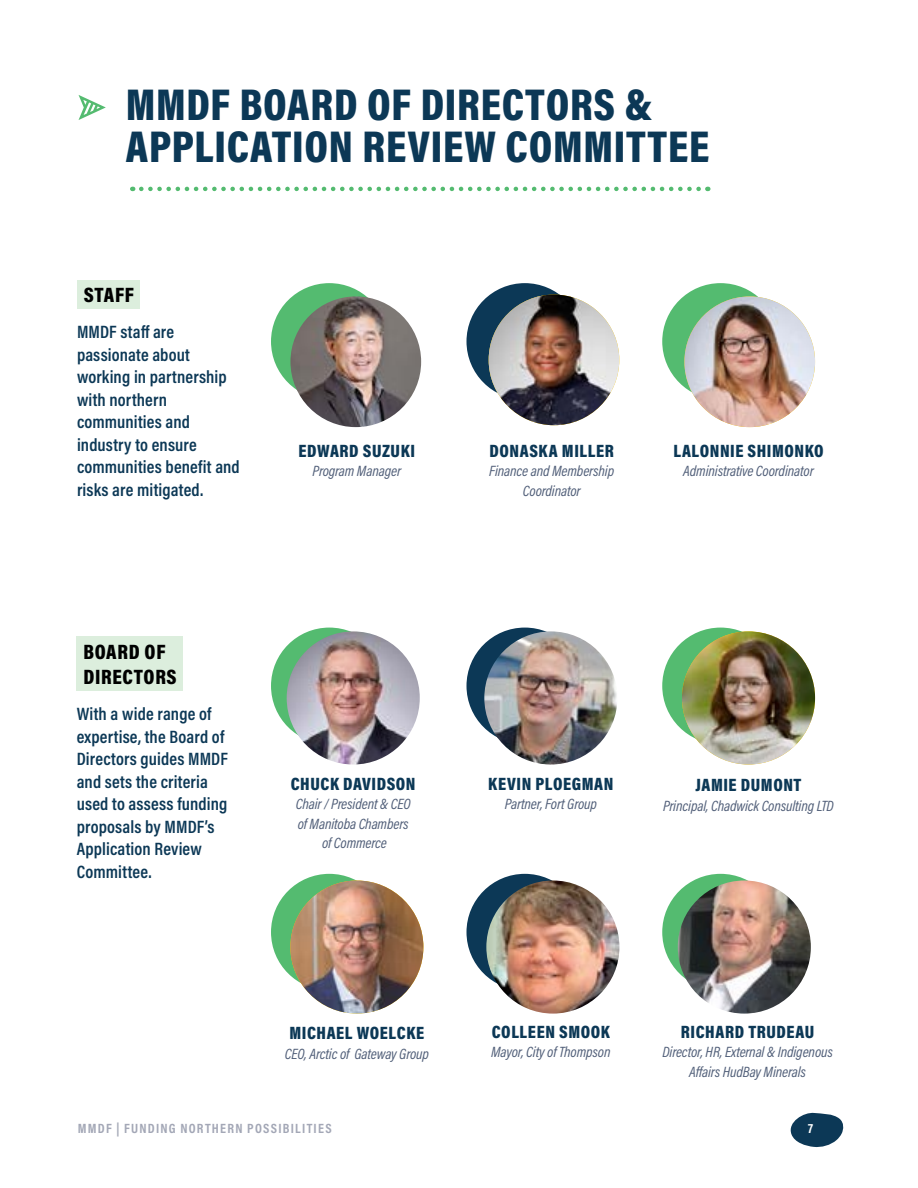
<style>
.page{position:relative;width:918px;height:1188px;background:#fff}
.page>*{position:absolute;margin:0;border:0;box-sizing:border-box;transform-origin:0 0}
.t1{font:900 45px/42px "Acumin Pro Cond";letter-spacing:.015em;color:#0c3856}
.t2{font:900 21px/25.5px "Acumin Pro Cond";letter-spacing:.03em;color:#000}
.t3{font:600 18px/22.5px "Acumin Pro Cond";letter-spacing:.005em;color:#0c3856}
.t4{font:900 18px "Acumin Pro Cond";letter-spacing:.03em;color:#0c3856}
.t5{font:15px/19.5px "Acumin Variable Concept";letter-spacing:-.01em;color:#505e78;text-align:center}
.t6{font:700 13.5px "Acumin Pro Cond";letter-spacing:.09em;color:#a3a7b6}
.t7{font:700 13.5px "Acumin Pro Cond";color:#fff}
</style>
<div class="page">
<svg style="left:790px;top:1112px;width:54px;height:36px"></svg>
<div style="left:77px;top:637px;width:106px;height:54px;background:#dceedd"></div>
<svg style="left:79px;top:95px;width:27px;height:25px"></svg>
<div style="left:271px;top:283px;width:117px;height:117px;background:#54bb70;border-radius:50%"></div>
<div style="left:467px;top:283px;width:116px;height:117px;background:#0c3856;border-radius:50%"></div>
<div style="left:662px;top:283px;width:117px;height:117px;background:#54bb70;border-radius:50%"></div>
<div style="left:77px;top:280px;width:63px;height:29px;background:#dceedd"></div>
<img style="left:489px;top:295px;width:130px;height:130px;border-radius:65px">
<img style="left:290px;top:296px;width:131px;height:131px;border-radius:65px">
<img style="left:684px;top:296px;width:131px;height:131px;border-radius:65px">
<div style="left:271px;top:628px;width:117px;height:116px;background:#54bb70;border-radius:50%"></div>
<div style="left:467px;top:628px;width:116px;height:116px;background:#0c3856;border-radius:50%"></div>
<div style="left:662px;top:628px;width:117px;height:116px;background:#54bb70;border-radius:50%"></div>
<div style="left:271px;top:874px;width:117px;height:116px;background:#54bb70;border-radius:50%"></div>
<div style="left:467px;top:874px;width:116px;height:116px;background:#0c3856;border-radius:50%"></div>
<div style="left:662px;top:874px;width:117px;height:116px;background:#54bb70;border-radius:50%"></div>
<img style="left:486px;top:880px;width:133px;height:134px;border-radius:67px">
<img style="left:678px;top:880px;width:133px;height:134px;border-radius:67px">
<img style="left:287px;top:631px;width:133px;height:134px;border-radius:67px">
<img style="left:484px;top:631px;width:133px;height:134px;border-radius:67px">
<img style="left:682px;top:631px;width:133px;height:134px;border-radius:67px">
<img style="left:290px;top:880px;width:133px;height:134px;border-radius:67px">
<svg style="left:141px;top:187px;width:567px;height:4px"></svg>
<h1 class="t1" style="left:126px;top:82px;width:585px">MMDF BOARD OF DIRECTORS &amp;<br>APPLICATION REVIEW COMMITTEE</h1>
<p class="t2" style="left:84px;top:282px;width:52px">STAFF</p>
<p class="t3" style="left:77px;top:320px;width:164px">MMDF staff are passionate about working in partnership with northern communities and industry to ensure communities benefit and risks are mitigated.</p>
<p class="t4" style="left:299px;top:439px;width:118px">EDWARD SUZUKI</p>
<p class="t5" style="left:313px;top:461px;width:90px">Program Manager</p>
<p class="t2" style="left:84px;top:638px;width:95px">BOARD OF<br>DIRECTORS</p>
<p class="t3" style="left:77px;top:702px;width:153px">With a wide range of expertise, the Board of<br>Directors guides MMDF and sets the criteria used to assess funding proposals by MMDF’s<br>Application Review<br>Committee.</p>
<p class="t4" style="left:291px;top:772px;width:126px">CHUCK DAVIDSON</p>
<p class="t5" style="left:296px;top:794px;width:116px">Chair / President &amp; CEO of Manitoba Chambers of Commerce</p>
<p class="t4" style="left:289px;top:1021px;width:136px">MICHAEL WOELCKE</p>
<p class="t5" style="left:285px;top:1043px;width:146px">CEO, Arctic of Gateway Group</p>
<p class="t4" style="left:490px;top:439px;width:126px">DONASKA MILLER</p>
<p class="t5" style="left:489px;top:461px;width:126px">Finance and Membership<br>Coordinator</p>
<p class="t4" style="left:673px;top:439px;width:152px">LALONNIE SHIMONKO</p>
<p class="t5" style="left:683px;top:461px;width:132px">Administrative Coordinator</p>
<p class="t4" style="left:488px;top:772px;width:127px">KEVIN PLOEGMAN</p>
<p class="t5" style="left:505px;top:794px;width:94px">Partner, Fort Group</p>
<p class="t4" style="left:696px;top:773px;width:107px">JAMIE DUMONT</p>
<p class="t5" style="left:663px;top:795px;width:172px">Principal, Chadwick Consulting LTD</p>
<p class="t4" style="left:492px;top:1020px;width:120px">COLLEEN SMOOK</p>
<p class="t5" style="left:491px;top:1042px;width:121px">Mayor, City of Thompson</p>
<p class="t4" style="left:681px;top:1020px;width:135px">RICHARD TRUDEAU</p>
<p class="t5" style="left:662px;top:1042px;width:172px">Director, HR, External &amp; Indigenous<br>Affairs HudBay Minerals</p>
<p class="t6" style="left:78px;top:1120px;width:255px">MMDF | FUNDING NORTHERN POSSIBILITIES</p>
<p class="t7" style="left:808px;top:1120px;width:6px">7</p>
</div>
